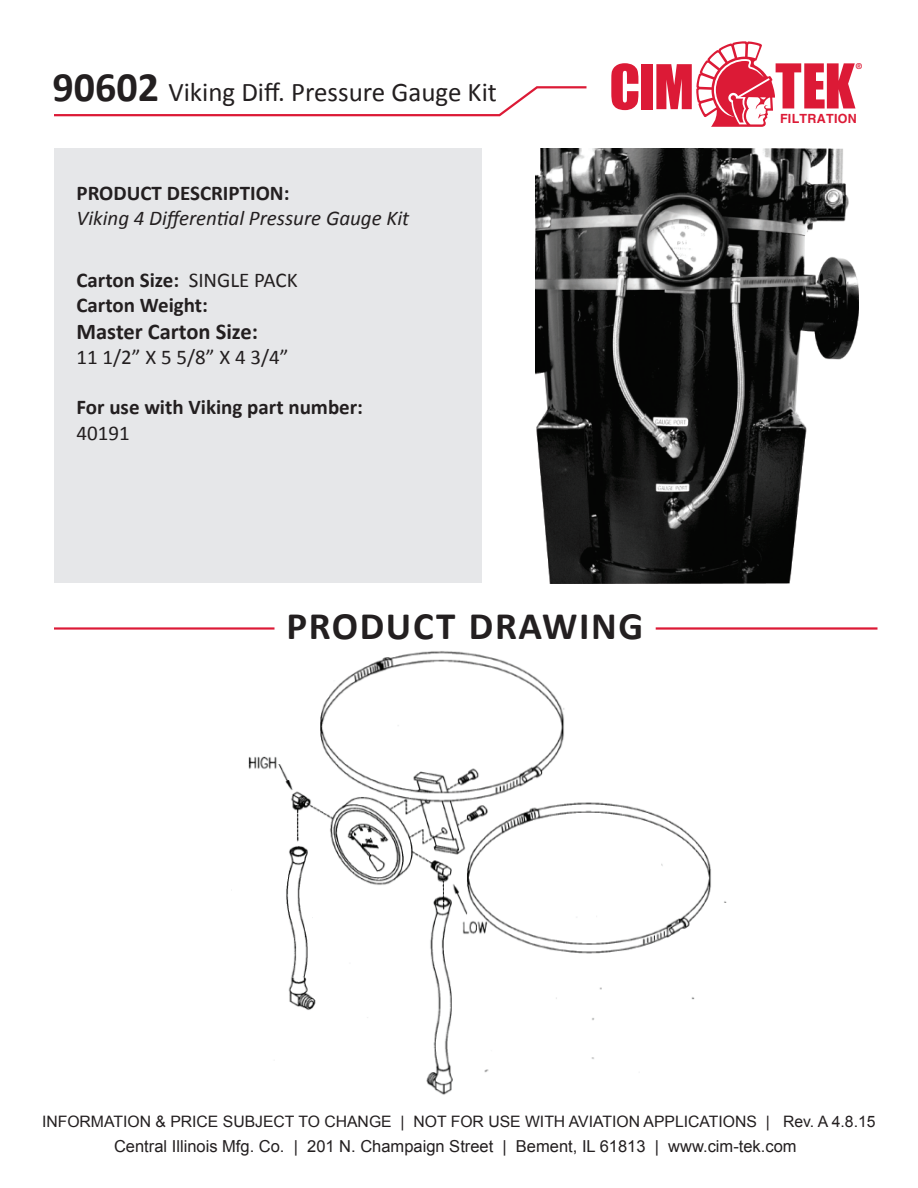
<style>
.page{position:relative;width:918px;height:1188px;background:#fff}
.page>*{position:absolute;margin:0;border:0;box-sizing:border-box;transform-origin:0 0}
.t1{font:57px "Impact";color:#dc1a36}
.t2{font:700 39px "Calibri";letter-spacing:.04em;color:#231f20}
.t3{font:27px "Calibri";color:#231f20}
.t4{font:700 22.5px "Calibri";color:#231f20}
.t5{font:700 21px/25.2px "Calibri";color:#231f20}
.t6{font:italic 21px "Calibri";color:#231f20}
.t7{font:21px "Calibri";color:#231f20}
.t8{font:16.5px "Arial";color:#231f20}
.t9{font:15.75px "Arial";color:#231f20}
.t10{font:700 12.6px "Helvetica";letter-spacing:.02em;color:#dc1a36}
.t11{font:700 8.1px "Helvetica Neue";color:#dc1a36}
.s1{font-weight:700;font-size:42px}
.s2{font-weight:400}
</style>
<div class="page">
<img style="left:248px;top:651px;width:479px;height:470px">
<svg style="left:696px;top:41px;width:159px;height:86px"></svg>
<div style="left:54px;top:148px;width:428px;height:436px;background:#e6e7e9"></div>
<hr style="left:54px;top:627px;width:220px;height:3px;background:#dc1a36">
<hr style="left:656px;top:627px;width:221px;height:3px;background:#dc1a36">
<svg style="left:54px;top:86px;width:533px;height:31px"></svg>
<img style="left:536px;top:148px;width:323px;height:435px">
<p class="t3" style="left:52px;top:75px;width:446px"><span class="s1">90602</span> Viking Diff. Pressure Gauge Kit</p>
<p class="t5" style="left:76px;top:180px;width:215px">PRODUCT DESCRIPTION:</p>
<p class="t6" style="left:76px;top:203px;width:334px">Viking 4 Differential Pressure Gauge Kit</p>
<p class="t5" style="left:76px;top:267px;width:223px">Carton Size: <span class="s2">SINGLE PACK<br></span>Carton Weight:</p>
<p class="t4" style="left:76px;top:317px;width:183px">Master Carton Size:</p>
<p class="t7" style="left:76px;top:344px;width:214px">11 1/2” X 5 5/8” X 4 3/4”</p>
<p class="t5" style="left:76px;top:395px;width:288px">For use with Viking part number:</p>
<p class="t7" style="left:76px;top:419px;width:55px">40191</p>
<h1 class="t1" style="left:609px;top:43px;width:86px">CIM</h1>
<h2 class="t2" style="left:286px;top:601px;width:358px">PRODUCT DRAWING</h2>
<p class="t11" style="left:856px;top:61px;width:8px">®</p>
<p class="t10" style="left:780px;top:111px;width:78px">FILTRATION</p>
<p class="t9" style="left:42px;top:1111px;width:835px">INFORMATION &amp; PRICE SUBJECT TO CHANGE | NOT FOR USE WITH AVIATION APPLICATIONS | Rev. A 4.8.15</p>
<p class="t8" style="left:114px;top:1135px;width:684px">Central Illinois Mfg. Co. | 201 N. Champaign Street | Bement, IL 61813 | www.cim-tek.com</p>
</div>
